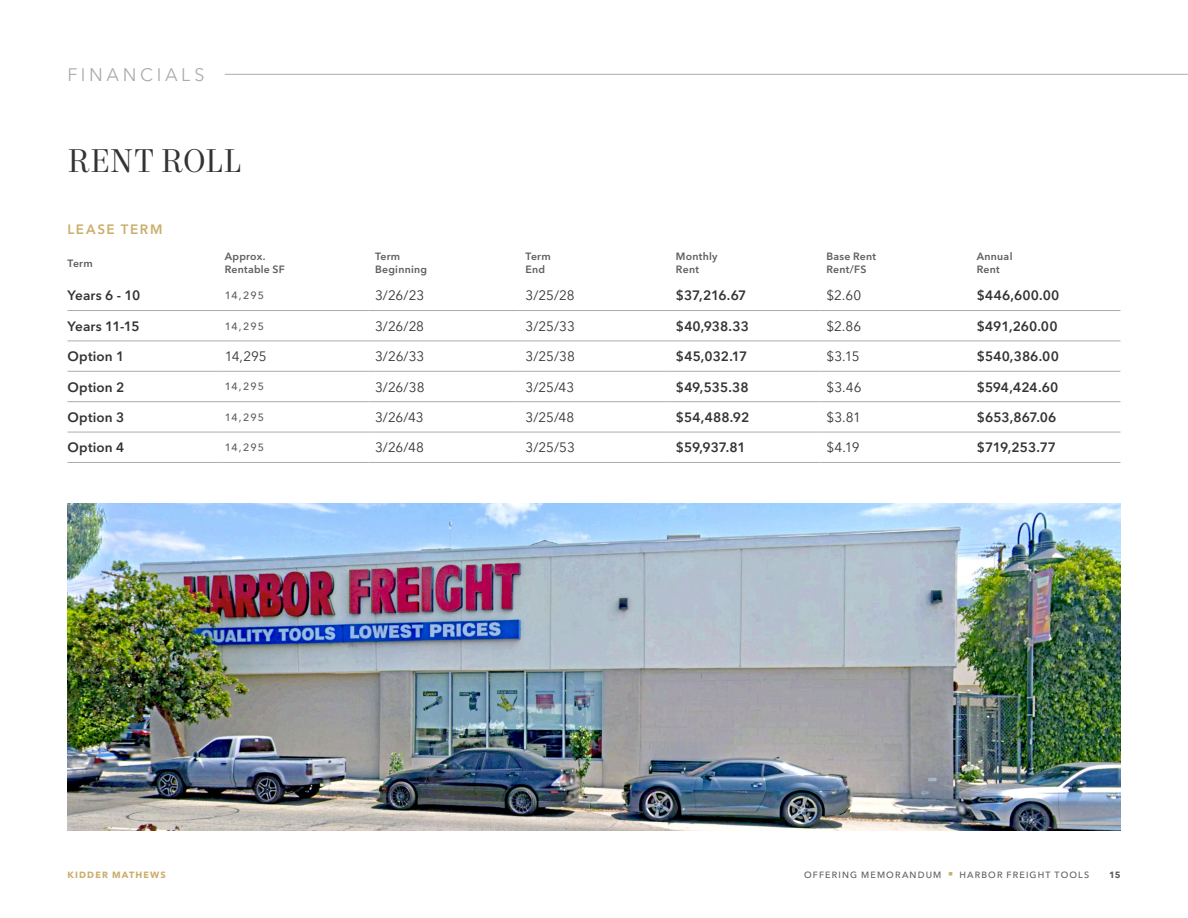
<style>
.page{position:relative;width:1188px;height:918px;background:#fff}
.page>*{position:absolute;margin:0;border:0;box-sizing:border-box;transform-origin:0 0}
.t1{font:33px "Mort Modern 08";letter-spacing:.005em;color:#323335}
.t2{font:18px "Avenir Next LT Pro";letter-spacing:.2em;color:#afabac}
.t3{font:600 13.5px "Avenir Next LT Pro";letter-spacing:.005em;color:#323335}
.t4{font:13.5px "Avenir Next LT Pro";letter-spacing:-.005em;color:#323335}
.t5{font:600 13.5px "Avenir Next LT Pro";letter-spacing:-.02em;color:#323335}
.t6{font:600 13.5px "Avenir Next LT Pro";letter-spacing:.115em;color:#cbae6c}
.t7{font:600 10.5px/13.5px "Avenir Next LT Pro";letter-spacing:.025em;color:#5f5d5e}
.t8{font:500 10.5px "Avenir Next LT Pro";letter-spacing:.1em;color:#5f5d5e}
.t9{font:500 9px "Avenir Next LT Pro";letter-spacing:.13em;color:#5f5d5e}
.t10{font:700 9px "Avenir Next LT Pro";letter-spacing:.13em;color:#cbae6c}
.t11{font:700 9px "Avenir Next LT Pro";color:#5f5d5e}
.s1{color:#cbae6c}
</style>
<div class="page">
<img style="left:68px;top:503px;width:1052px;height:327px">
<hr style="left:68px;top:310px;width:150px;height:1px;background:#afabac">
<hr style="left:218px;top:310px;width:150px;height:1px;background:#afabac">
<hr style="left:368px;top:310px;width:151px;height:1px;background:#afabac">
<hr style="left:519px;top:310px;width:150px;height:1px;background:#afabac">
<hr style="left:669px;top:310px;width:151px;height:1px;background:#afabac">
<hr style="left:820px;top:310px;width:150px;height:1px;background:#afabac">
<hr style="left:970px;top:310px;width:151px;height:1px;background:#afabac">
<hr style="left:68px;top:341px;width:150px;height:1px;background:#afabac">
<hr style="left:218px;top:341px;width:150px;height:1px;background:#afabac">
<hr style="left:368px;top:341px;width:151px;height:1px;background:#afabac">
<hr style="left:519px;top:341px;width:150px;height:1px;background:#afabac">
<hr style="left:669px;top:341px;width:151px;height:1px;background:#afabac">
<hr style="left:820px;top:341px;width:150px;height:1px;background:#afabac">
<hr style="left:970px;top:341px;width:151px;height:1px;background:#afabac">
<hr style="left:68px;top:371px;width:150px;height:1px;background:#afabac">
<hr style="left:218px;top:371px;width:150px;height:1px;background:#afabac">
<hr style="left:368px;top:371px;width:151px;height:1px;background:#afabac">
<hr style="left:519px;top:371px;width:150px;height:1px;background:#afabac">
<hr style="left:669px;top:371px;width:151px;height:1px;background:#afabac">
<hr style="left:820px;top:371px;width:150px;height:1px;background:#afabac">
<hr style="left:970px;top:371px;width:151px;height:1px;background:#afabac">
<hr style="left:68px;top:401px;width:150px;height:1px;background:#afabac">
<hr style="left:218px;top:401px;width:150px;height:1px;background:#afabac">
<hr style="left:368px;top:401px;width:151px;height:1px;background:#afabac">
<hr style="left:519px;top:401px;width:150px;height:1px;background:#afabac">
<hr style="left:669px;top:401px;width:151px;height:1px;background:#afabac">
<hr style="left:820px;top:401px;width:150px;height:1px;background:#afabac">
<hr style="left:970px;top:401px;width:151px;height:1px;background:#afabac">
<hr style="left:68px;top:432px;width:150px;height:1px;background:#afabac">
<hr style="left:218px;top:432px;width:150px;height:1px;background:#afabac">
<hr style="left:368px;top:432px;width:151px;height:1px;background:#afabac">
<hr style="left:519px;top:432px;width:150px;height:1px;background:#afabac">
<hr style="left:669px;top:432px;width:151px;height:1px;background:#afabac">
<hr style="left:820px;top:432px;width:150px;height:1px;background:#afabac">
<hr style="left:970px;top:432px;width:151px;height:1px;background:#afabac">
<hr style="left:68px;top:462px;width:150px;height:1px;background:#afabac">
<hr style="left:218px;top:462px;width:150px;height:1px;background:#afabac">
<hr style="left:368px;top:462px;width:151px;height:1px;background:#afabac">
<hr style="left:519px;top:462px;width:150px;height:1px;background:#afabac">
<hr style="left:669px;top:462px;width:151px;height:1px;background:#afabac">
<hr style="left:820px;top:462px;width:150px;height:1px;background:#afabac">
<hr style="left:970px;top:462px;width:151px;height:1px;background:#afabac">
<hr style="left:225px;top:74px;width:963px;height:1px;background:#afabac">
<h2 class="t2" style="left:68px;top:64px;width:139px">FINANCIALS</h2>
<h1 class="t1" style="left:68px;top:141px;width:176px">RENT ROLL</h1>
<p class="t6" style="left:67px;top:221px;width:96px">LEASE TERM</p>
<p class="t7" style="left:67px;top:256px;width:27px">Term</p>
<p class="t7" style="left:225px;top:249px;width:62px">Approx.<br>Rentable SF</p>
<p class="t7" style="left:375px;top:249px;width:53px">Term<br>Beginning</p>
<p class="t7" style="left:526px;top:249px;width:27px">Term<br>End</p>
<p class="t7" style="left:676px;top:249px;width:43px">Monthly<br>Rent</p>
<p class="t7" style="left:826px;top:249px;width:51px">Base Rent<br>Rent/FS</p>
<p class="t7" style="left:977px;top:249px;width:37px">Annual<br>Rent</p>
<p class="t3" style="left:67px;top:288px;width:74px">Years 6 - 10</p>
<p class="t8" style="left:225px;top:289px;width:41px">14,295</p>
<p class="t4" style="left:375px;top:288px;width:51px">3/26/23</p>
<p class="t4" style="left:526px;top:288px;width:51px">3/25/28</p>
<p class="t3" style="left:676px;top:288px;width:72px">$37,216.67</p>
<p class="t4" style="left:826px;top:288px;width:37px">$2.60</p>
<p class="t3" style="left:977px;top:288px;width:84px">$446,600.00</p>
<p class="t5" style="left:68px;top:318px;width:74px">Years 11-15</p>
<p class="t8" style="left:225px;top:320px;width:41px">14,295</p>
<p class="t4" style="left:375px;top:318px;width:51px">3/26/28</p>
<p class="t4" style="left:526px;top:318px;width:51px">3/25/33</p>
<p class="t3" style="left:676px;top:318px;width:75px">$40,938.33</p>
<p class="t4" style="left:826px;top:318px;width:37px">$2.86</p>
<p class="t3" style="left:977px;top:318px;width:82px">$491,260.00</p>
<p class="t3" style="left:68px;top:348px;width:58px">Option 1</p>
<p class="t4" style="left:225px;top:348px;width:44px">14,295</p>
<p class="t4" style="left:375px;top:348px;width:51px">3/26/33</p>
<p class="t4" style="left:526px;top:348px;width:51px">3/25/38</p>
<p class="t3" style="left:676px;top:348px;width:73px">$45,032.17</p>
<p class="t4" style="left:826px;top:348px;width:35px">$3.15</p>
<p class="t3" style="left:977px;top:348px;width:84px">$540,386.00</p>
<p class="t3" style="left:68px;top:379px;width:58px">Option 2</p>
<p class="t8" style="left:225px;top:380px;width:41px">14,295</p>
<p class="t4" style="left:375px;top:379px;width:51px">3/26/38</p>
<p class="t4" style="left:526px;top:379px;width:50px">3/25/43</p>
<p class="t3" style="left:676px;top:379px;width:74px">$49,535.38</p>
<p class="t4" style="left:826px;top:379px;width:37px">$3.46</p>
<p class="t3" style="left:977px;top:379px;width:83px">$594,424.60</p>
<p class="t3" style="left:68px;top:409px;width:58px">Option 3</p>
<p class="t8" style="left:225px;top:411px;width:41px">14,295</p>
<p class="t4" style="left:375px;top:409px;width:50px">3/26/43</p>
<p class="t4" style="left:526px;top:409px;width:50px">3/25/48</p>
<p class="t3" style="left:676px;top:409px;width:75px">$54,488.92</p>
<p class="t4" style="left:826px;top:409px;width:36px">$3.81</p>
<p class="t3" style="left:977px;top:409px;width:81px">$653,867.06</p>
<p class="t3" style="left:68px;top:439px;width:58px">Option 4</p>
<p class="t8" style="left:225px;top:441px;width:41px">14,295</p>
<p class="t4" style="left:375px;top:440px;width:50px">3/26/48</p>
<p class="t4" style="left:526px;top:440px;width:51px">3/25/53</p>
<p class="t3" style="left:676px;top:439px;width:71px">$59,937.81</p>
<p class="t4" style="left:826px;top:440px;width:35px">$4.19</p>
<p class="t3" style="left:977px;top:439px;width:81px">$719,253.77</p>
<p class="t10" style="left:68px;top:869px;width:100px">KIDDER MATHEWS</p>
<p class="t9" style="left:804px;top:869px;width:287px">OFFERING MEMORANDUM <span class="s1">■</span> HARBOR FREIGHT TOOLS</p>
<p class="t11" style="left:1109px;top:869px;width:13px">15</p>
</div>
